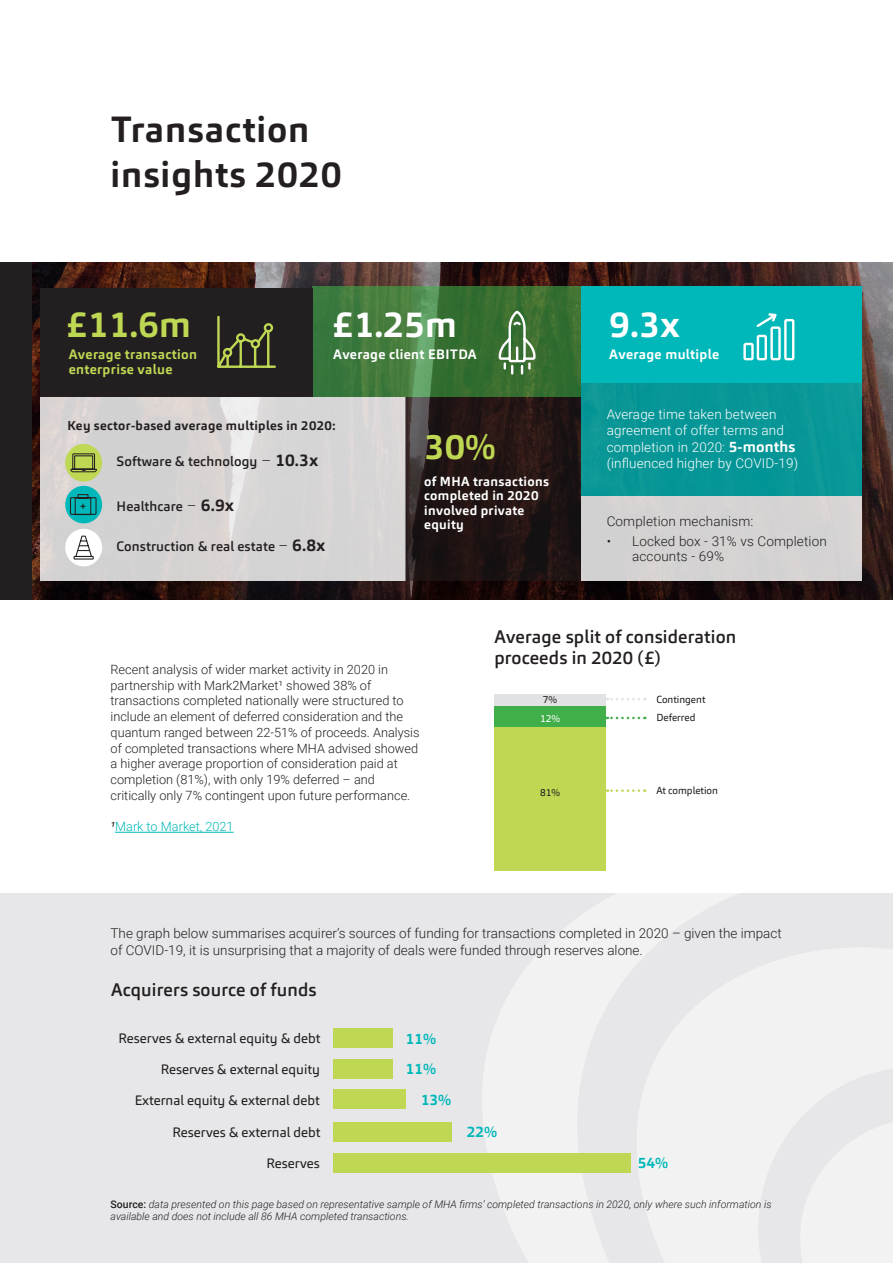
<style>
.page{position:relative;width:893px;height:1263px;background:#fff}
.page>*{position:absolute;margin:0;border:0;box-sizing:border-box;transform-origin:0 0}
.t1{font:700 36px/45px "Carnac";letter-spacing:.025em;color:#231f20}
.t2{font:700 36px "Carnac";color:#fff}
.t3{font:700 36px "Carnac";color:#bfd854}
.t4{font:700 35.1px "Carnac";color:#bfd854}
.BODY_COPY{font:500 18px/21px "Carnac";letter-spacing:.01em;color:#231f20}
.t5{font:700 15px "Carnac";color:#00b8b9}
.BODY_COPY-2{font:300 13.5px/16.5px "Roboto";color:#231f20}
.t6{font:13.5px "Carnac";color:#231f20}
.BODY_COPY-3{font:300 13.5px/16.5px "Roboto";letter-spacing:.01em;color:#fff}
.BODY_COPY-4{font:500 13.5px "Carnac";letter-spacing:.01em;color:#231f20}
.t7{font:700 13.5px "Carnac";letter-spacing:.025em;color:#fff}
.t8{font:700 13.5px/14.9px "Carnac";letter-spacing:.025em;color:#bfd854}
.t9{font:700 13.05px/14.2px "Carnac";letter-spacing:.025em;color:#fff}
.t10{font:300 12.75px/15.8px "Roboto";color:#231f20}
.t11{font:700 12.75px "Carnac";letter-spacing:.025em;color:#231f20}
.t12{font:300 12.75px "Roboto";color:#00b8b9}
.t13{font:italic 300 10.5px/12px "Roboto";color:#231f20}
.t14{font:10.05px "Carnac";color:#231f20}
.t15{font:10.05px "Carnac";color:#fff}
.s1{font-family:"Roboto";font-weight:300;font-size:15.15px}
.s2{font-weight:700;font-size:16.8px}
.s3{font-family:"Carnac";font-weight:700;font-size:15px}
.s4{font-weight:400;font-style:italic;color:#231f20}
.s5{font-weight:500;font-style:normal}
</style>
<div class="page">
<div style="left:0;top:263px;width:893px;height:337px;background:#231f20"></div>
<img style="left:33px;top:263px;width:860px;height:337px">
<div style="left:40px;top:397px;width:365px;height:183px;background:#d6d4d4"></div>
<div style="left:0;top:893px;width:893px;height:370px;background:#e1e2e4"></div>
<svg style="left:482px;top:893px;width:411px;height:370px;fill:#f2f2f3"></svg>
<hr style="left:115px;top:832px;width:119px;height:1px;background:#00b8b9">
<div style="left:494px;top:726px;width:112px;height:145px;background:#bfd854"></div>
<div style="left:494px;top:706px;width:112px;height:20px;background:#40ae49"></div>
<div style="left:494px;top:694px;width:112px;height:12px;background:#e1e2e4"></div>
<svg style="left:607px;top:789px;width:38px;height:3px"></svg>
<svg style="left:607px;top:717px;width:38px;height:2px"></svg>
<svg style="left:607px;top:698px;width:38px;height:2px"></svg>
<div style="left:333px;top:1028px;width:60px;height:20px;background:#bfd854"></div>
<div style="left:333px;top:1059px;width:60px;height:20px;background:#bfd854"></div>
<div style="left:333px;top:1089px;width:73px;height:20px;background:#bfd854"></div>
<div style="left:333px;top:1122px;width:119px;height:20px;background:#bfd854"></div>
<div style="left:333px;top:1153px;width:298px;height:19px;background:#bfd854"></div>
<div style="left:581px;top:496px;width:280px;height:84px;background:#d4d2d2"></div>
<svg style="left:313px;top:287px;width:268px;height:110px;background:#3e773a"></svg>
<div style="left:581px;top:287px;width:280px;height:96px;background:#00b8b9"></div>
<div style="left:40px;top:288px;width:273px;height:109px;background:#231f20"></div>
<div style="left:65px;top:444px;width:37px;height:38px;background:#bfd854;border-radius:50%"></div>
<svg style="left:70px;top:453px;width:27px;height:20px"></svg>
<div style="left:581px;top:383px;width:280px;height:113px;background:#089797"></div>
<svg style="left:405px;top:397px;width:176px;height:183px;fill:#221414"></svg>
<svg style="left:497px;top:312px;width:40px;height:64px;background:#638d5c"></svg>
<svg style="left:743px;top:313px;width:52px;height:48px"></svg>
<svg style="left:217px;top:315px;width:59px;height:53px"></svg>
<div style="left:65px;top:486px;width:37px;height:37px;background:#00b8b9;border-radius:50%"></div>
<svg style="left:70px;top:494px;width:27px;height:22px"></svg>
<div style="left:65px;top:529px;width:37px;height:37px;background:#fff;border-radius:50%"></div>
<svg style="left:73px;top:535px;width:21px;height:25px"></svg>
<p class="t1" style="left:111px;top:107px;width:233px">Transaction insights 2020</p>
<p class="t3" style="left:65px;top:302px;width:127px">£11.6m</p>
<p class="t2" style="left:331px;top:301px;width:127px">£1.25m</p>
<p class="t8" style="left:69px;top:347px;width:130px">Average transaction enterprise value</p>
<p class="t7" style="left:333px;top:345px;width:145px">Average client EBITDA</p>
<p class="t11" style="left:68px;top:417px;width:270px">Key sector-based average multiples in 2020:</p>
<p class="BODY_COPY-4" style="left:117px;top:453px;width:203px">Software &amp; technology <span class="s1">–</span> <span class="s2">10.3x</span></p>
<p class="BODY_COPY-4" style="left:117px;top:497px;width:119px">Healthcare <span class="s1">–</span> <span class="s2">6.9x</span></p>
<p class="BODY_COPY-4" style="left:117px;top:538px;width:210px">Construction &amp; real estate <span class="s1">–</span> <span class="s2">6.8x</span></p>
<p class="t4" style="left:424px;top:424px;width:73px">30%</p>
<p class="t9" style="left:424px;top:474px;width:126px">of MHA transactions completed in 2020 involved private equity</p>
<p class="t2" style="left:609px;top:302px;width:72px">9.3x</p>
<p class="t7" style="left:609px;top:345px;width:111px">Average multiple</p>
<p class="BODY_COPY-3" style="left:607px;top:405px;width:193px">Average time taken between agreement of offer terms and completion in 2020: <span class="s3">5-months </span>(influenced higher by COVID-19)</p>
<p class="BODY_COPY-2" style="left:607px;top:513px;width:148px">Completion mechanism:</p>
<p class="BODY_COPY-2" style="left:632px;top:533px;width:196px;line-height:15px;text-indent:-26px">• Locked box - 31% vs Completion accounts - 69%</p>
<p class="t10" style="left:111px;top:661px;width:310px">Recent analysis of wider market activity in 2020 in partnership with Mark2Market¹ showed 38% of transactions completed nationally were structured to include an element of deferred consideration and the quantum ranged between 22-51% of proceeds. Analysis of completed transactions where MHA advised showed a higher average proportion of consideration paid at completion (81%), with only 19% deferred – and critically only 7% contingent upon future performance.</p>
<p class="t12" style="left:111px;top:818px;width:125px"><span class="s4">¹</span>Mark to Market, 2021</p>
<p class="BODY_COPY" style="left:494px;top:626px;width:244px">Average split of consideration proceeds in 2020 (£)</p>
<p class="t14" style="left:543px;top:693px;width:16px">7%</p>
<p class="t14" style="left:656px;top:693px;width:51px">Contingent</p>
<p class="t15" style="left:540px;top:712px;width:22px">12%</p>
<p class="t14" style="left:656px;top:711px;width:41px">Deferred</p>
<p class="t14" style="left:540px;top:786px;width:22px">81%</p>
<p class="t14" style="left:656px;top:784px;width:63px">At completion</p>
<p class="BODY_COPY-2" style="left:111px;top:924px;width:673px">The graph below summarises acquirer’s sources of funding for transactions completed in 2020 – given the impact of COVID-19, it is unsurprising that a majority of deals were funded through reserves alone.</p>
<p class="BODY_COPY" style="left:111px;top:979px;width:207px">Acquirers source of funds</p>
<p class="t6" style="left:119px;top:1030px;width:203px">Reserves &amp; external equity &amp; debt</p>
<p class="t6" style="left:161px;top:1061px;width:161px">Reserves &amp; external equity</p>
<p class="t6" style="left:135px;top:1091px;width:187px">External equity &amp; external debt</p>
<p class="t6" style="left:173px;top:1124px;width:149px">Reserves &amp; external debt</p>
<p class="t6" style="left:267px;top:1154px;width:55px">Reserves</p>
<p class="t5" style="left:406px;top:1029px;width:32px">11%</p>
<p class="t5" style="left:406px;top:1059px;width:32px">11%</p>
<p class="t5" style="left:421px;top:1090px;width:32px">13%</p>
<p class="t5" style="left:467px;top:1122px;width:32px">22%</p>
<p class="t5" style="left:638px;top:1153px;width:32px">54%</p>
<p class="t13" style="left:111px;top:1198px;width:662px"><span class="s5">Source:</span> data presented on this page based on representative sample of MHA firms’ completed transactions in 2020, only where such information is available and does not include all 86 MHA completed transactions.</p>
</div>
